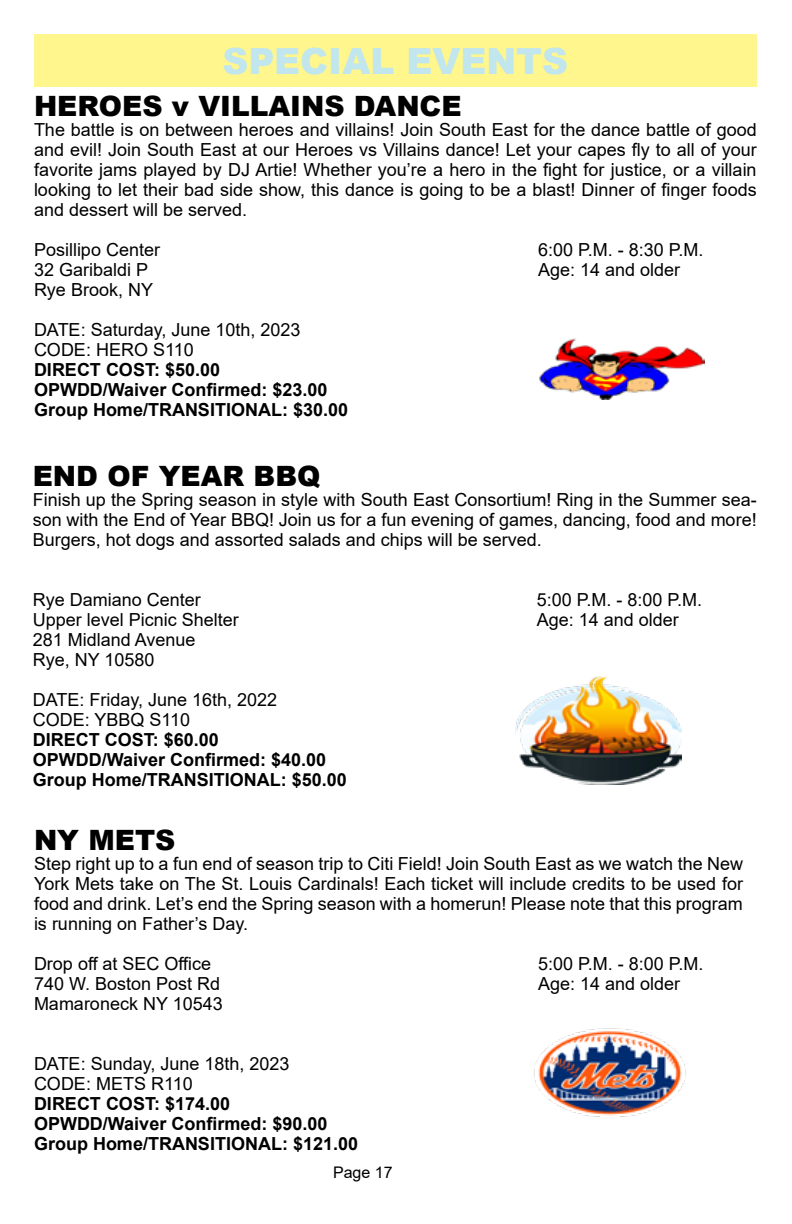
<style>
.page{position:relative;width:792px;height:1224px;background:#fff}
.page>*{position:absolute;margin:0;border:0;box-sizing:border-box;transform-origin:0 0}
.t1{font:900 36px "Arial";color:#c1e6ed}
.t2{font:900 28px "Arial";color:#000}
.t3{font:18px/20px "Arial";color:#000}
.t4{font:700 18px/20px "Arial";color:#000}
.t5{font:16px "Arial";color:#000}
</style>
<div class="page">
<div style="left:34px;top:34px;width:723px;height:52px;background:#fff68d"></div>
<img style="left:534px;top:1028px;width:152px;height:89px">
<img style="left:516px;top:677px;width:165px;height:107px">
<img style="left:539px;top:339px;width:165px;height:61px">
<h1 class="t1" style="left:222px;top:35px;width:347px">SPECIAL EVENTS</h1>
<h2 class="t2" style="left:34px;top:86px;width:429px">HEROES v VILLAINS DANCE</h2>
<p class="t3" style="left:34px;top:120px;width:724px;text-align:justify">The battle is on between heroes and villains! Join South East for the dance battle of good and evil! Join South East at our Heroes vs Villains dance! Let your capes fly to all of your favorite jams played by DJ Artie! Whether you’re a hero in the fight for justice, or a villain looking to let their bad side show, this dance is going to be a blast! Dinner of finger foods and dessert will be served.</p>
<p class="t3" style="left:34px;top:240px;width:128px">Posillipo Center</p>
<p class="t3" style="left:538px;top:240px;width:167px">6:00 P.M. - 8:30 P.M.</p>
<p class="t3" style="left:34px;top:260px;width:116px">32 Garibaldi P</p>
<p class="t3" style="left:538px;top:260px;width:144px">Age: 14 and older</p>
<p class="t3" style="left:34px;top:280px;width:121px">Rye Brook, NY</p>
<p class="t3" style="left:34px;top:320px;width:268px">DATE: Saturday, June 10th, 2023<br>CODE: HERO S110</p>
<p class="t4" style="left:34px;top:360px;width:316px">DIRECT COST: $50.00<br>OPWDD/Waiver Confirmed: $23.00<br>Group Home/TRANSITIONAL: $30.00</p>
<h2 class="t2" style="left:33px;top:456px;width:289px">END OF YEAR BBQ</h2>
<p class="t3" style="left:33px;top:490px;width:726px;text-align:justify">Finish up the Spring season in style with South East Consortium! Ring in the Summer sea&shy;son with the End of Year BBQ! Join us for a fun evening of games, dancing, food and more!<br>Burgers, hot dogs and assorted salads and chips will be served.</p>
<p class="t3" style="left:33px;top:590px;width:170px">Rye Damiano Center</p>
<p class="t3" style="left:537px;top:590px;width:167px">5:00 P.M. - 8:00 P.M.</p>
<p class="t3" style="left:33px;top:610px;width:208px">Upper level Picnic Shelter</p>
<p class="t3" style="left:537px;top:610px;width:144px">Age: 14 and older</p>
<p class="t3" style="left:33px;top:630px;width:164px">281 Midland Avenue<br>Rye, NY 10580</p>
<p class="t3" style="left:33px;top:690px;width:246px">DATE: Friday, June 16th, 2022<br>CODE: YBBQ S110</p>
<p class="t4" style="left:33px;top:730px;width:316px">DIRECT COST: $60.00<br>OPWDD/Waiver Confirmed: $40.00<br>Group Home/TRANSITIONAL: $50.00</p>
<h2 class="t2" style="left:34px;top:820px;width:143px">NY METS</h2>
<p class="t3" style="left:34px;top:854px;width:711px;text-align:justify">Step right up to a fun end of season trip to Citi Field! Join South East as we watch the New York Mets take on The St. Louis Cardinals! Each ticket will include credits to be used for food and drink. Let’s end the Spring season with a homerun! Please note that this program is running on Father’s Day.</p>
<p class="t3" style="left:34px;top:954px;width:179px">Drop off at SEC Office</p>
<p class="t3" style="left:538px;top:954px;width:167px">5:00 P.M. - 8:00 P.M.</p>
<p class="t3" style="left:34px;top:974px;width:188px">740 W. Boston Post Rd</p>
<p class="t3" style="left:538px;top:974px;width:144px">Age: 14 and older</p>
<p class="t3" style="left:34px;top:994px;width:190px">Mamaroneck NY 10543</p>
<p class="t3" style="left:34px;top:1054px;width:257px">DATE: Sunday, June 18th, 2023<br>CODE: METS R110</p>
<p class="t4" style="left:34px;top:1094px;width:326px">DIRECT COST: $174.00<br>OPWDD/Waiver Confirmed: $90.00<br>Group Home/TRANSITIONAL: $121.00</p>
<p class="t5" style="left:333px;top:1161px;width:61px">Page 17</p>
</div>
